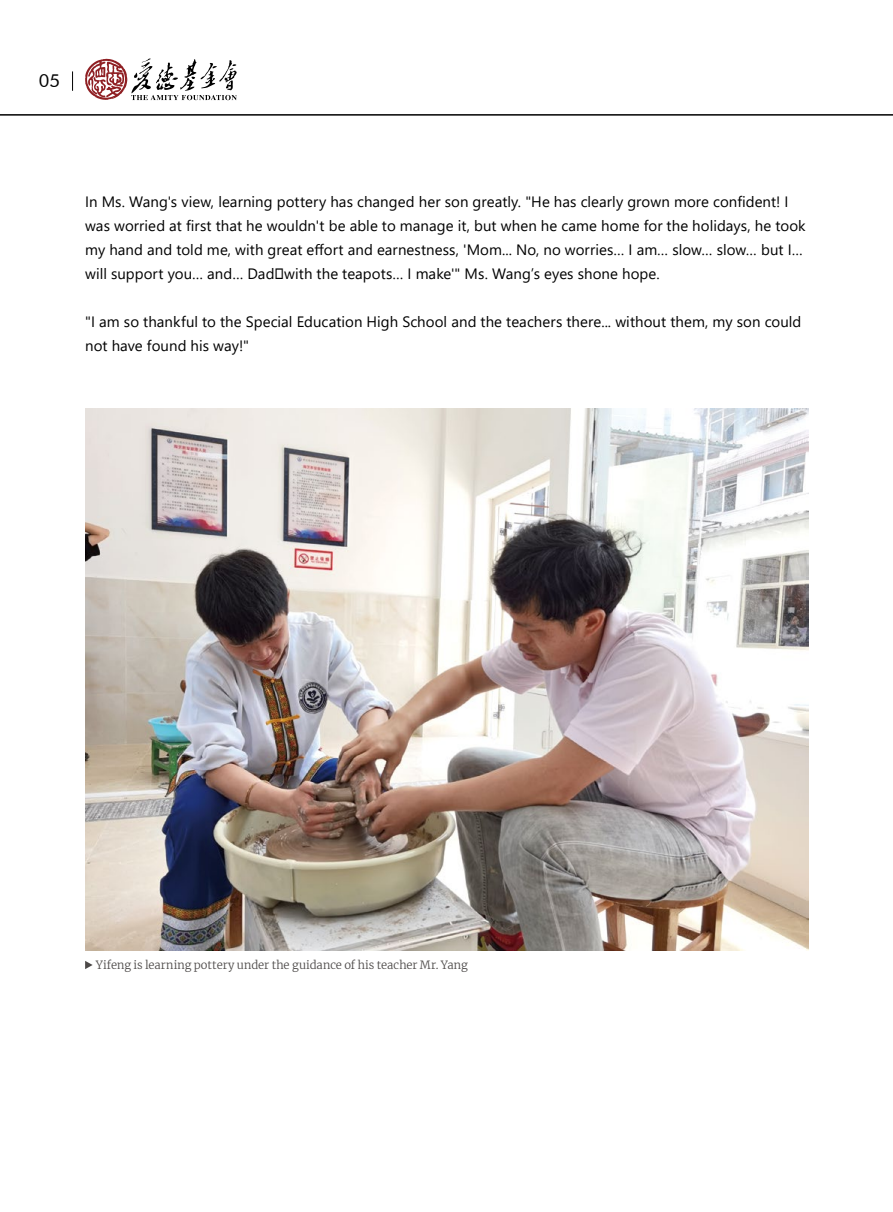
<style>
.page{position:relative;width:893px;height:1212px;background:#fff}
.page>*{position:absolute;margin:0;border:0;box-sizing:border-box;transform-origin:0 0}
.t1{font:18px "Futura BT";color:#000}
.t2{font:15px/24px "Segoe UI";letter-spacing:.005em;color:#000}
.t3{font:300 11.25px "Merriweather";color:#4c4948}
</style>
<div class="page">
<hr style="left:0;top:114px;width:893px;height:2px;background:#000">
<svg style="left:85px;top:59px;width:152px;height:41px"></svg>
<svg style="left:72px;top:71px;width:1px;height:20px"></svg>
<img style="left:85px;top:408px;width:723px;height:542px">
<svg style="left:85px;top:961px;width:8px;height:8px"></svg>
<p class="t1" style="left:39px;top:70px;width:23px">05</p>
<p class="t2" style="left:85px;top:188px;width:722px">In Ms. Wang's view, learning pottery has changed her son greatly. "He has clearly grown more confident! I was worried at first that he wouldn't be able to manage it, but when he came home for the holidays, he took my hand and told me, with great effort and earnestness, 'Mom... No, no worries… I am… slow… slow… but I… will support you… and… Dad　with the teapots… I make'" Ms. Wang’s eyes shone hope.</p>
<p class="t2" style="left:85px;top:308px;width:718px">"I am so thankful to the Special Education High School and the teachers there... without them, my son could not have found his way!"</p>
<p class="t3" style="left:96px;top:957px;width:373px">Yifeng is learning pottery under the guidance of his teacher Mr. Yang</p>
</div>
